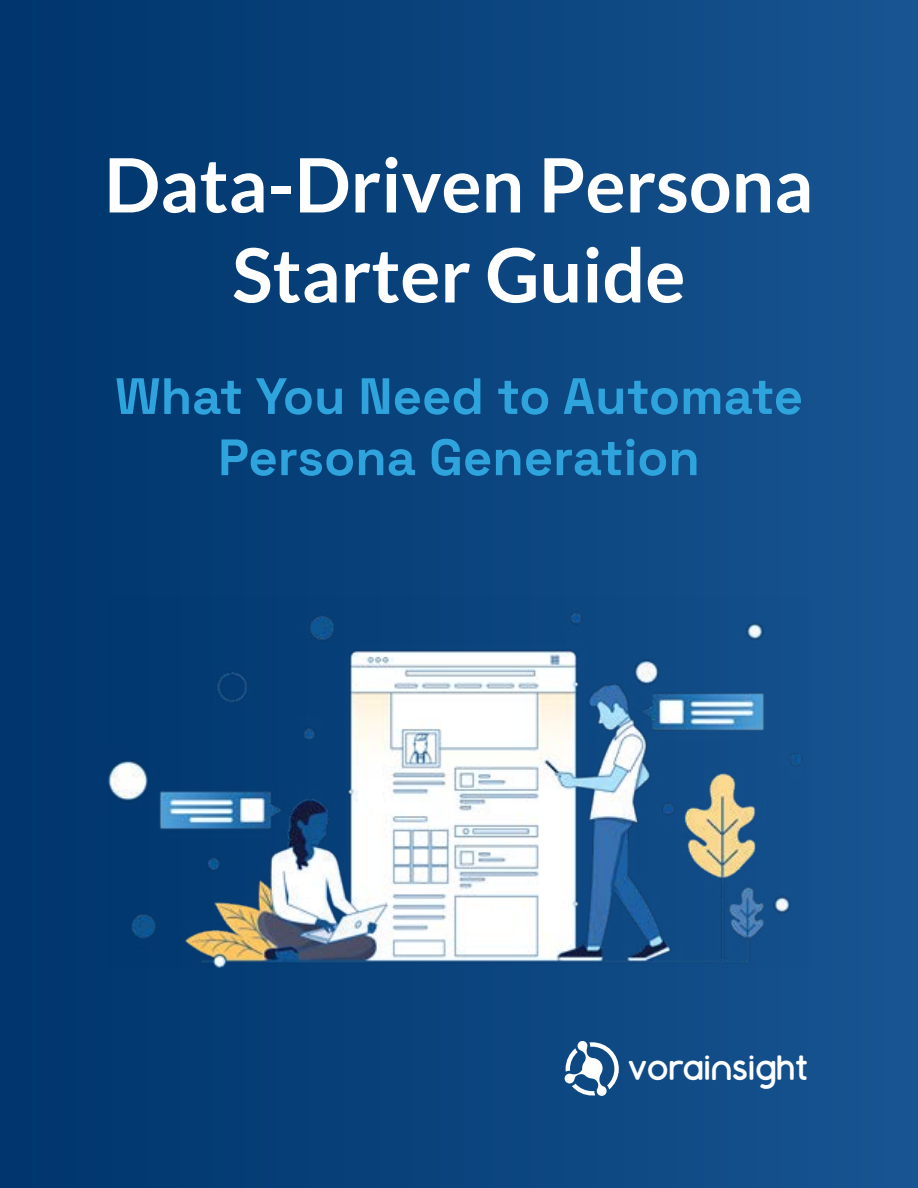
<style>
.page{position:relative;width:918px;height:1188px;background:#fff}
.page>*{position:absolute;margin:0;border:0;box-sizing:border-box;transform-origin:0 0}
.t1{font:700 75px/90px "Lato";color:#fff;text-align:center}
.t2{font:300 51px/61.2px "Space Grotesk";color:#2ea3dc;text-align:center}
.t3{font:46.05px "Montauk";color:#fff}
</style>
<div class="page">
<div style="left:0;top:0;width:918px;height:1188px;background:linear-gradient(to right,#00346b,#175491)"></div>
<img style="left:107px;top:597px;width:704px;height:370px">
<div style="left:578px;top:1041px;width:9px;height:10px;background:#f3f6f9;border-radius:50%"></div>
<div style="left:565px;top:1074px;width:10px;height:9px;background:#fff;border-radius:50%"></div>
<svg style="left:566px;top:1042px;width:53px;height:54px"></svg>
<h1 class="t1" style="left:104px;top:139px;width:711px">Data-Driven Persona<br>Starter Guide</h1>
<p class="t2" style="left:115px;top:363px;width:690px">What You Need to Automate<br>Persona Generation</p>
<p class="t3" style="left:628px;top:1040px;width:182px">vorainsight</p>
</div>
